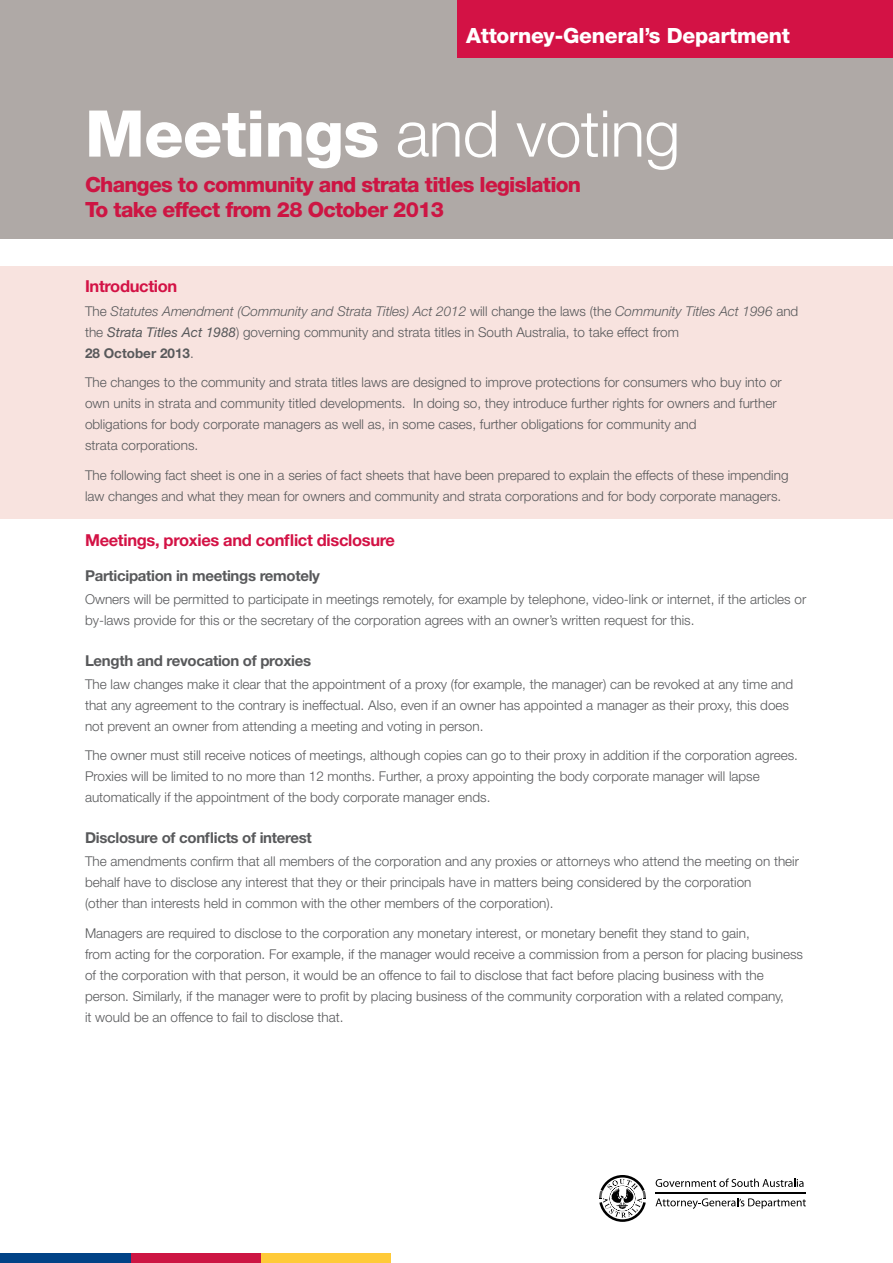
<style>
.page{position:relative;width:893px;height:1263px;background:#fff}
.page>*{position:absolute;margin:0;border:0;box-sizing:border-box;transform-origin:0 0}
.t1{font:300 64.5px "Helvetica Neue LT Std";letter-spacing:-.01em;color:#fff}
.t2{font:800 21px/25.2px "Helvetica Neue LT Std";letter-spacing:-.035em;color:#cd1543}
.t3{font:800 21px "Helvetica Neue LT Std";letter-spacing:-.01em;color:#fff}
.t4{font:700 16.5px "Helvetica Neue LT Std";letter-spacing:-.02em;color:#d31245}
.t5{font:700 15px "Helvetica Neue LT Std";letter-spacing:-.02em;color:#58595b}
.t6{font:300 13.5px/21px "Helvetica Neue LT Std";color:#58595b}
.s1{font-weight:800}
.s2{font-style:italic}
.s3{font-weight:400;font-style:italic}
.s4{font-weight:700}
</style>
<div class="page">
<div style="left:0;top:0;width:893px;height:238px;background:#afa9a6"></div>
<div style="left:261px;top:1253px;width:130px;height:10px;background:#ffca38"></div>
<div style="left:130px;top:1253px;width:131px;height:10px;background:#cd1543"></div>
<div style="left:0;top:1253px;width:130px;height:10px;background:#014386"></div>
<svg style="left:656px;top:1178px;width:148px;height:9px"></svg>
<svg style="left:655px;top:1198px;width:151px;height:11px"></svg>
<hr style="left:656px;top:1192px;width:150px;height:2px;background:#000">
<svg style="left:599px;top:1175px;width:47px;height:47px"></svg>
<div style="left:0;top:266px;width:893px;height:252px;background:#f8e3df"></div>
<div style="left:457px;top:0;width:436px;height:57px;background:#d31245"></div>
<h2 class="t3" style="left:466px;top:23px;width:325px">Attorney-General’s Department</h2>
<h1 class="t1" style="left:85px;top:94px;width:597px"><span class="s1">Meetings</span> and voting</h1>
<h2 class="t2" style="left:85px;top:172px;width:498px">Changes to community and strata titles legislation<br>To take effect from 28 October 2013</h2>
<p class="t4" style="left:85px;top:276px;width:94px">Introduction</p>
<p class="t6" style="left:85px;top:300px;width:715px">The <span class="s2">Statutes Amendment (Community and Strata Titles) Act 2012</span> will change the laws (the <span class="s2">Community Titles Act 1996</span> and the <span class="s3">Strata Titles Act 1988</span>) governing community and strata titles in South Australia, to take effect from<br><span class="s4">28 October 2013</span>.</p>
<p class="t6" style="left:85px;top:371px;width:698px">The changes to the community and strata titles laws are designed to improve protections for consumers who buy into or own units in strata and community titled developments. In doing so, they introduce further rights for owners and further obligations for body corporate managers as well as, in some cases, further obligations for community and<br>strata corporations.</p>
<p class="t6" style="left:85px;top:464px;width:705px">The following fact sheet is one in a series of fact sheets that have been prepared to explain the effects of these impending law changes and what they mean for owners and community and strata corporations and for body corporate managers.</p>
<p class="t4" style="left:85px;top:530px;width:312px">Meetings, proxies and conflict disclosure</p>
<p class="t5" style="left:85px;top:566px;width:236px">Participation in meetings remotely</p>
<p class="t6" style="left:85px;top:588px;width:723px">Owners will be permitted to participate in meetings remotely, for example by telephone, video-link or internet, if the articles or by-laws provide for this or the secretary of the corporation agrees with an owner’s written request for this.</p>
<p class="t5" style="left:85px;top:651px;width:228px">Length and revocation of proxies</p>
<p class="t6" style="left:85px;top:673px;width:709px">The law changes make it clear that the appointment of a proxy (for example, the manager) can be revoked at any time and that any agreement to the contrary is ineffectual. Also, even if an owner has appointed a manager as their proxy, this does not prevent an owner from attending a meeting and voting in person.</p>
<p class="t6" style="left:85px;top:745px;width:714px">The owner must still receive notices of meetings, although copies can go to their proxy in addition if the corporation agrees.<br>Proxies will be limited to no more than 12 months. Further, a proxy appointing the body corporate manager will lapse automatically if the appointment of the body corporate manager ends.</p>
<p class="t5" style="left:85px;top:829px;width:228px">Disclosure of conflicts of interest</p>
<p class="t6" style="left:85px;top:851px;width:715px">The amendments confirm that all members of the corporation and any proxies or attorneys who attend the meeting on their behalf have to disclose any interest that they or their principals have in matters being considered by the corporation<br>(other than interests held in common with the other members of the corporation).</p>
<p class="t6" style="left:85px;top:922px;width:719px">Managers are required to disclose to the corporation any monetary interest, or monetary benefit they stand to gain,<br>from acting for the corporation. For example, if the manager would receive a commission from a person for placing business of the corporation with that person, it would be an offence to fail to disclose that fact before placing business with the person. Similarly, if the manager were to profit by placing business of the community corporation with a related company,<br>it would be an offence to fail to disclose that.</p>
</div>
